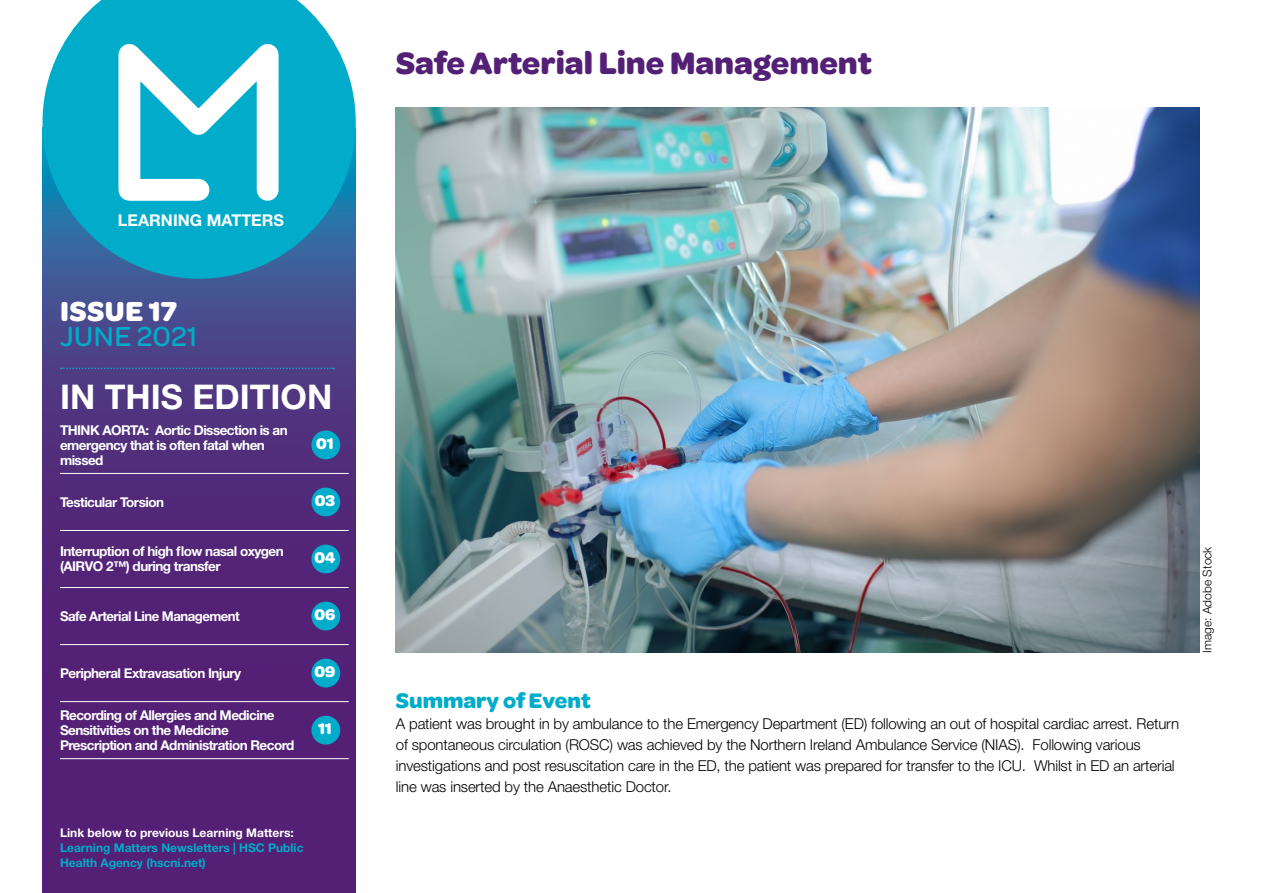
<style>
.page{position:relative;width:1263px;height:893px;background:#fff}
.page>*{position:absolute;margin:0;border:0;box-sizing:border-box;transform-origin:0 0}
.t1{font:700 34.05px "Helvetica Neue LT Std";color:#fff}
.H2_Article_heading{font:700 33px "Omnes";color:#532075}
.t2{font:500 29.25px "Omnes";letter-spacing:.01em;color:#00acc9}
.t3{font:700 29.25px "Omnes";letter-spacing:.02em;color:#fff}
.H2_Summary_of_event{font:700 22.5px "Omnes";color:#00acc9}
.P_text_for_right_han{font:700 16.5px "Omnes";color:#fff}
.t4{font:700 16.2px "Helvetica Neue LT Std";color:#fff}
.P_Body_text{font:300 15px/21px "Helvetica Neue LT Std";letter-spacing:-.01em;color:#000}
.t5{font:700 13.5px/15px "Helvetica Neue LT Std";letter-spacing:-.04em;color:#fff}
.t6{font:700 12px/15px "Helvetica Neue LT Std";color:#00acc9}
.t7{font:700 12px "Helvetica Neue LT Std";color:#fff}
.t8{font:300 12px "Helvetica Neue LT Std";color:#000}
</style>
<div class="page">
<svg style="left:43px;top:279px;width:313px;height:614px;background:#502b7b"></svg>
<svg style="left:43px;top:0;width:313px;height:279px;background:#21a5c5"></svg>
<svg style="left:108px;top:2px;width:181px;height:210px"></svg>
<svg style="left:61px;top:368px;width:273px;height:1px"></svg>
<hr style="left:60px;top:473px;width:243px;height:1px;background:#fff">
<hr style="left:303px;top:473px;width:46px;height:1px;background:#fff">
<hr style="left:60px;top:530px;width:243px;height:1px;background:#fff">
<hr style="left:303px;top:530px;width:46px;height:1px;background:#fff">
<hr style="left:60px;top:587px;width:243px;height:1px;background:#fff">
<hr style="left:303px;top:587px;width:46px;height:1px;background:#fff">
<hr style="left:60px;top:644px;width:243px;height:1px;background:#fff">
<hr style="left:303px;top:644px;width:46px;height:1px;background:#fff">
<hr style="left:60px;top:701px;width:243px;height:1px;background:#fff">
<hr style="left:303px;top:701px;width:46px;height:1px;background:#fff">
<hr style="left:60px;top:758px;width:243px;height:1px;background:#fff">
<hr style="left:303px;top:758px;width:46px;height:1px;background:#fff">
<div style="left:311px;top:430px;width:29px;height:29px;background:#00acc9;border-radius:50%"></div>
<div style="left:311px;top:487px;width:29px;height:29px;background:#00acc9;border-radius:50%"></div>
<div style="left:311px;top:545px;width:29px;height:28px;background:#00acc9;border-radius:50%"></div>
<div style="left:311px;top:602px;width:29px;height:28px;background:#00acc9;border-radius:50%"></div>
<div style="left:311px;top:659px;width:29px;height:28px;background:#00acc9;border-radius:50%"></div>
<div style="left:311px;top:716px;width:29px;height:29px;background:#00acc9;border-radius:50%"></div>
<img style="left:396px;top:108px;width:803px;height:545px">
<p class="t4" style="left:118px;top:210px;width:168px">LEARNING MATTERS</p>
<h3 class="t3" style="left:60px;top:290px;width:119px">ISSUE 17</h3>
<h3 class="t2" style="left:60px;top:316px;width:139px">JUNE 2021</h3>
<h1 class="t1" style="left:60px;top:376px;width:274px">IN THIS EDITION</h1>
<p class="t5" style="left:60px;top:422px;width:229px">THINK AORTA: Aortic Dissection is an emergency that is often fatal when missed</p>
<p class="P_text_for_right_han" style="left:316px;top:432px;width:19px">01</p>
<p class="t5" style="left:60px;top:494px;width:106px">Testicular Torsion</p>
<p class="P_text_for_right_han" style="left:315px;top:489px;width:22px">03</p>
<p class="t5" style="left:60px;top:544px;width:225px">Interruption of high flow nasal oxygen (AIRVO 2™) during transfer</p>
<p class="P_text_for_right_han" style="left:314px;top:546px;width:23px">04</p>
<p class="t5" style="left:60px;top:608px;width:181px">Safe Arterial Line Management</p>
<p class="P_text_for_right_han" style="left:314px;top:603px;width:22px">06</p>
<p class="t5" style="left:60px;top:665px;width:183px">Peripheral Extravasation Injury</p>
<p class="P_text_for_right_han" style="left:314px;top:660px;width:22px">09</p>
<p class="t5" style="left:60px;top:707px;width:236px">Recording of Allergies and Medicine<br>Sensitivities on the Medicine<br>Prescription and Administration Record</p>
<p class="P_text_for_right_han" style="left:318px;top:717px;width:15px">11</p>
<p class="t7" style="left:60px;top:825px;width:235px">Link below to previous Learning Matters:</p>
<p class="t6" style="left:60px;top:840px;width:245px">Learning Matters Newsletters | HSC Public<br>Health Agency (hscni.net)</p>
<p class="H2_Article_heading" style="left:396px;top:40px;width:478px">Safe Arterial Line Management</p>
<p class="H2_Summary_of_event" style="left:396px;top:685px;width:196px">Summary of Event</p>
<p class="P_Body_text" style="left:396px;top:713px;width:785px">A patient was brought in by ambulance to the Emergency Department (ED) following an out of hospital cardiac arrest. Return of spontaneous circulation (ROSC) was achieved by the Northern Ireland Ambulance Service (NIAS). Following various investigations and post resuscitation care in the ED, the patient was prepared for transfer to the ICU. Whilst in ED an arterial line was inserted by the Anaesthetic Doctor.</p>
<p class="t8" style="left:1200px;top:653px;width:108px;rotate:-90deg">Image: Adobe Stock</p>
</div>
